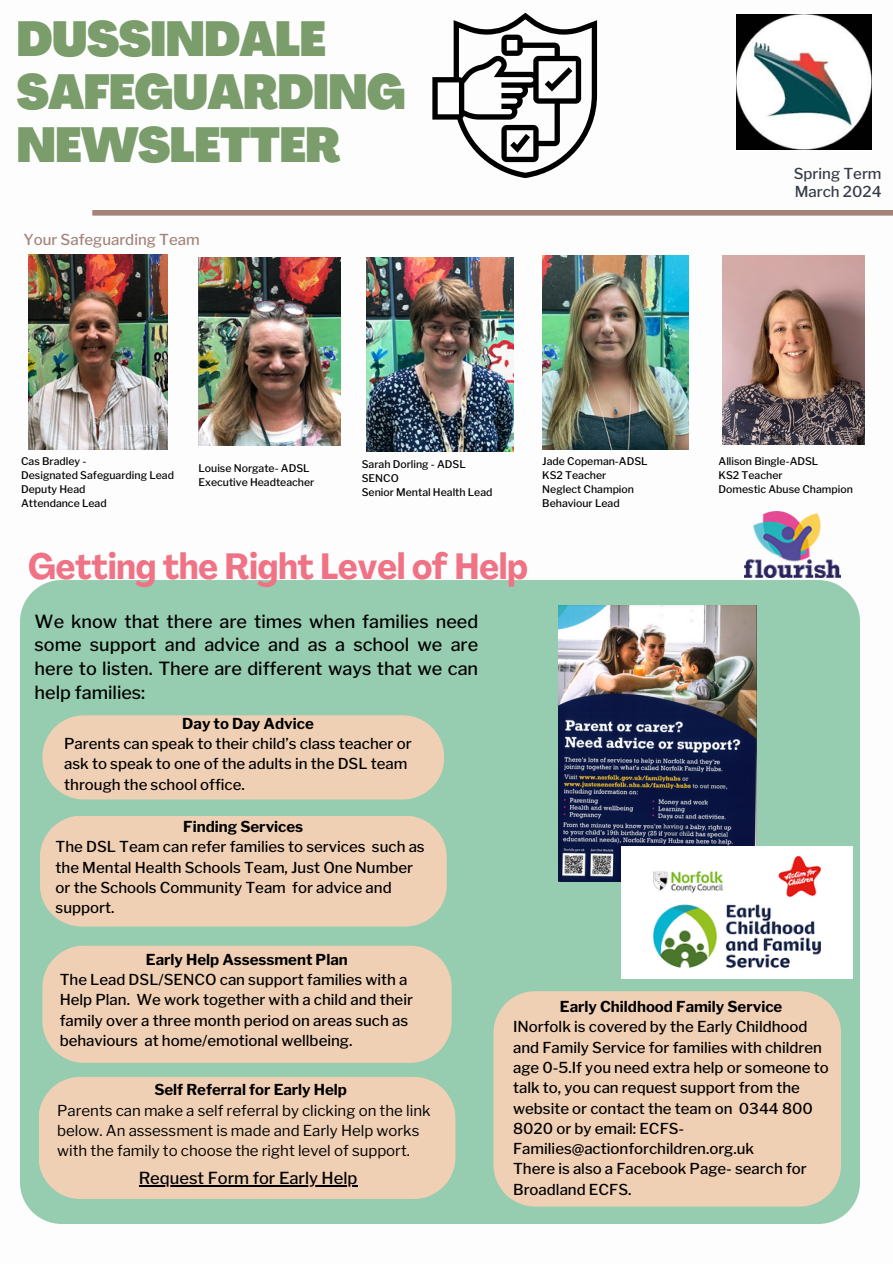
<style>
.page{position:relative;width:893px;height:1264px;background:#fff}
.page>*{position:absolute;margin:0;border:0;box-sizing:border-box;transform-origin:0 0}
.t1{font:900 condensed 48.3px/52.8px "Agrandir";letter-spacing:-.02em;color:#7a9d6b}
.t2{font:700 condensed 36px "Agrandir";color:#ef7385}
.t3{font:500 18px/23.7px "Libre Franklin";color:#000;text-align:justify}
.t4{font:500 16.5px "Libre Franklin";color:#000}
.t5{font:500 15px/20.2px "Libre Franklin";color:#000}
.t6{font:15px/20.2px "Libre Franklin";color:#000}
.t7{font:500 15px "Libre Franklin";color:#a2847c}
.t8{font:500 15px/18px "Libre Franklin";color:#353a47}
.t9{font:500 10.5px "Libre Franklin";color:#000}
.s1{font-weight:700}
</style>
<div class="page">
<div style="left:92px;top:210px;width:800px;height:6px;background:#a2847c"></div>
<img style="left:28px;top:255px;width:140px;height:194px">
<img style="left:367px;top:257px;width:146px;height:195px">
<img style="left:542px;top:255px;width:146px;height:195px">
<img style="left:198px;top:257px;width:142px;height:189px">
<img style="left:736px;top:14px;width:135px;height:135px">
<img style="left:722px;top:255px;width:142px;height:189px">
<div style="left:20px;top:580px;width:839px;height:643px;background:#96ccaf"></div>
<div style="left:40px;top:815px;width:406px;height:111px;background:#f0d0b4"></div>
<img style="left:744px;top:512px;width:96px;height:65px">
<svg style="left:432px;top:13px;width:165px;height:165px"></svg>
<img style="left:558px;top:605px;width:198px;height:276px">
<div style="left:42px;top:715px;width:402px;height:84px;background:#f0d0b4"></div>
<div style="left:42px;top:945px;width:409px;height:117px;background:#f0d0b4"></div>
<div style="left:39px;top:1076px;width:416px;height:122px;background:#f0d0b4"></div>
<img style="left:621px;top:846px;width:231px;height:132px">
<hr style="left:139px;top:1185px;width:218px;height:1px;background:#000">
<div style="left:493px;top:991px;width:347px;height:215px;background:#f0d0b4"></div>
<h4 class="t1" style="left:17px;top:17px;width:391px">DUSSINDALE<br>SAFEGUARDING<br>NEWSLETTER</h4>
<p class="t7" style="left:23px;top:230px;width:178px">Your Safeguarding Team</p>
<p class="t8" style="left:793px;top:164px;width:89px">Spring Term<br>March 2024</p>
<p class="t9" style="left:21px;top:455px;width:67px">Cas Bradley -</p>
<p class="t9" style="left:21px;top:469px;width:154px">Designated Safeguarding Lead</p>
<p class="t9" style="left:21px;top:483px;width:66px">Deputy Head</p>
<p class="t9" style="left:21px;top:497px;width:87px">Attendance Lead</p>
<p class="t9" style="left:198px;top:461px;width:113px">Louise Norgate- ADSL</p>
<p class="t9" style="left:198px;top:475px;width:117px">Executive Headteacher</p>
<p class="t9" style="left:362px;top:458px;width:106px">Sarah Dorling - ADSL</p>
<p class="t9" style="left:362px;top:472px;width:39px">SENCO</p>
<p class="t9" style="left:362px;top:486px;width:132px">Senior Mental Health Lead</p>
<p class="t9" style="left:542px;top:455px;width:107px">Jade Copeman-ADSL</p>
<p class="t9" style="left:542px;top:469px;width:65px">KS2 Teacher</p>
<p class="t9" style="left:542px;top:483px;width:93px">Neglect Champion</p>
<p class="t9" style="left:542px;top:497px;width:79px">Behaviour Lead</p>
<p class="t2" style="left:28px;top:552px;width:501px">Getting the Right Level of Help</p>
<h4 class="t3" style="left:35px;top:609px;width:445px">We know that there are times when families need some support and advice and as a school we are here to listen. There are different ways that we can help families:</h4>
<h4 class="t5" style="left:64px;top:713px;width:349px;text-indent:118px"><span class="s1">Day to Day Advice<br></span>Parents can speak to their child’s class teacher or ask to speak to one of the adults in the DSL team through the school office.</h4>
<p class="t5" style="left:56px;top:816px;width:370px;text-indent:128px"><span class="s1">Finding Services<br></span>The DSL Team can refer families to services such as the Mental Health Schools Team, Just One Number or the Schools Community Team for advice and support.</p>
<p class="t9" style="left:718px;top:455px;width:101px">Allison Bingle-ADSL</p>
<h2 class="t9" style="left:718px;top:469px;width:65px">KS2 Teacher</h2>
<h3 class="t9" style="left:718px;top:483px;width:136px">Domestic Abuse Champion</h3>
<h5 class="t5" style="left:60px;top:949px;width:355px;text-indent:86px"><span class="s1">Early Help Assessment Plan<br></span>The Lead DSL/SENCO can support families with a Help Plan. We work together with a child and their family over a three month period on areas such as behaviours at home/emotional wellbeing.</h5>
<h3 class="t6" style="left:57px;top:1079px;width:375px;text-indent:97px"><span class="s1">Self Referral for Early Help<br></span>Parents can make a self referral by clicking on the link below. An assessment is made and Early Help works with the family to choose the right level of support.</h3>
<p class="t4" style="left:139px;top:1168px;width:220px">Request Form for Early Help</p>
<p class="t5" style="left:513px;top:996px;width:317px;text-indent:47px"><span class="s1">Early Childhood Family Service </span>INorfolk is covered by the Early Childhood and Family Service for families with children age 0-5.If you need extra help or someone to talk to, you can request support from the website or contact the team on 0344 800<br>8020 or by email: ECFS-Families@actionforchildren.org.uk<br>There is also a Facebook Page- search for Broadland ECFS.</p>
</div>
